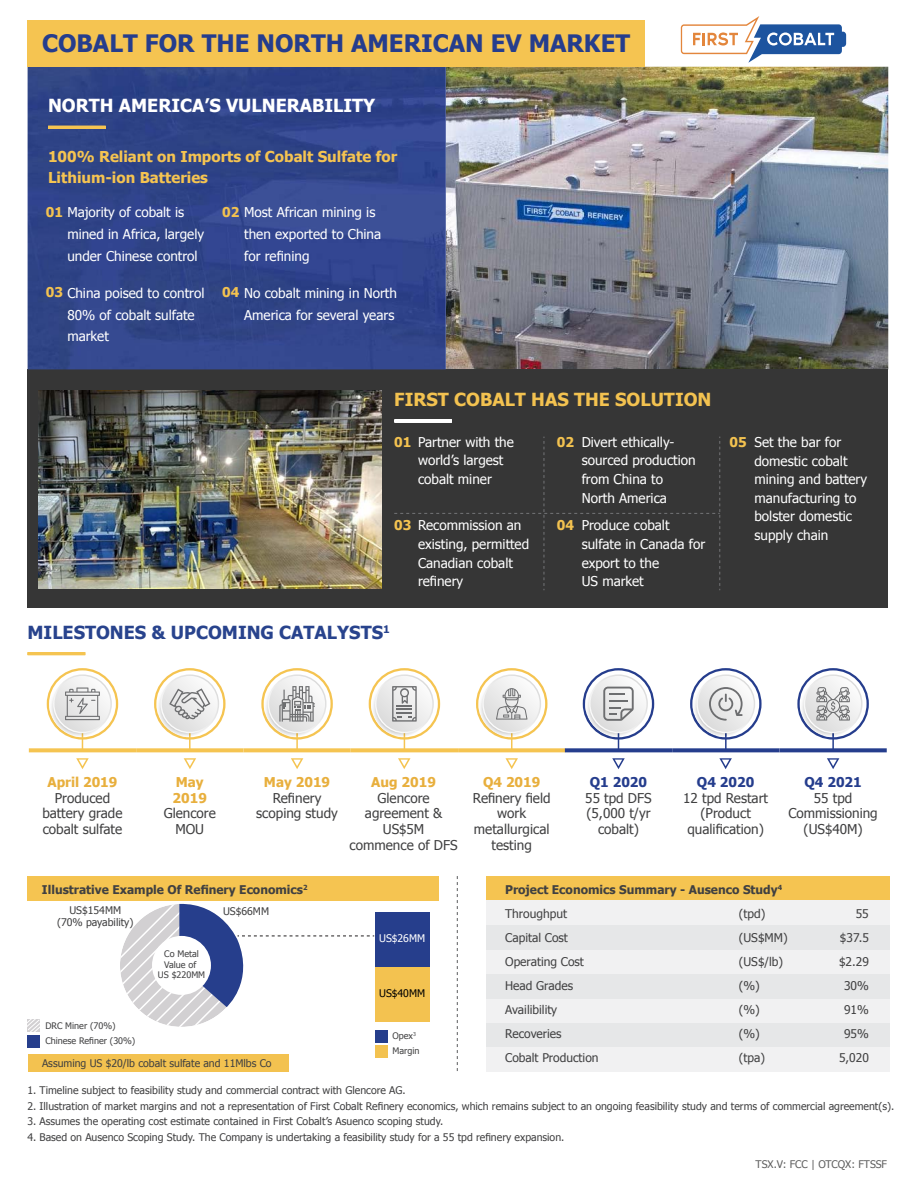
<style>
.page{position:relative;width:918px;height:1188px;background:#fff}
.page>*{position:absolute;margin:0;border:0;box-sizing:border-box;transform-origin:0 0}
.t1{font:700 24px "Tahoma";color:#253d8d}
.t2{font:700 18px "Tahoma";color:#28438d}
.t3{font:700 18px "Tahoma";color:#fff}
.t4{font:700 18px "Tahoma";color:#f3c250}
.t5{font:700 15px/21.6px "Tahoma";color:#f5c451}
.t6{font:13.5px/18.6px "Tahoma";color:#fff}
.t7{font:13.5px/15.6px "Tahoma";color:#404041;text-align:center}
.t8{font:700 13.5px/15.6px "Tahoma";color:#e8af3d}
.t9{font:700 13.5px "Tahoma";color:#253d8d}
.t10{font:700 13.5px "Tahoma";color:#f3c250}
.t11{font:12px/24px "Tahoma";color:#404041}
.t12{font:700 12px "Tahoma";color:#404041}
.t13{font:10.5px/12px "Tahoma";color:#404041;text-align:center}
.t14{font:10.5px "Tahoma";color:#5d5d5d}
.t15{font:10.5px "Tahoma";color:#fff}
.t16{font:10.5px "Tahoma";color:#000}
.t17{font:9px/10.5px "Tahoma";color:#404041}
.s1{font-weight:700;color:#f3c250}
.s2{font-weight:700}
</style>
<div class="page">
<img style="left:446px;top:67px;width:442px;height:302px">
<div style="left:28px;top:369px;width:860px;height:239px;background:#363636"></div>
<img style="left:38px;top:391px;width:343px;height:197px">
<hr style="left:28px;top:652px;width:57px;height:3px;background:#f5c451">
<svg style="left:506px;top:758px;width:12px;height:11px"></svg>
<svg style="left:291px;top:758px;width:12px;height:11px"></svg>
<svg style="left:76px;top:758px;width:13px;height:11px"></svg>
<svg style="left:184px;top:758px;width:12px;height:11px"></svg>
<svg style="left:398px;top:758px;width:12px;height:11px"></svg>
<svg style="left:719px;top:758px;width:13px;height:11px"></svg>
<svg style="left:827px;top:758px;width:12px;height:11px"></svg>
<svg style="left:612px;top:758px;width:13px;height:11px"></svg>
<img style="left:28px;top:67px;width:418px;height:302px">
<hr style="left:48px;top:126px;width:58px;height:3px;background:#f5c451">
<hr style="left:394px;top:419px;width:58px;height:3px;background:#fff">
<svg style="left:29px;top:668px;width:858px;height:84px"></svg>
<svg style="left:394px;top:437px;width:326px;height:153px"></svg>
<div style="left:375px;top:913px;width:54px;height:54px;background:#263e8c"></div>
<div style="left:375px;top:967px;width:54px;height:55px;background:#f3c250"></div>
<svg style="left:120px;top:903px;width:254px;height:124px"></svg>
<div style="left:375px;top:1030px;width:12px;height:12px;background:#263e8c"></div>
<div style="left:375px;top:1045px;width:12px;height:12px;background:#f3c250"></div>
<svg style="left:28px;top:1019px;width:12px;height:12px"></svg>
<div style="left:28px;top:1035px;width:12px;height:12px;background:#263e8c"></div>
<div style="left:28px;top:1054px;width:260px;height:17px;background:#f3c250"></div>
<div style="left:28px;top:876px;width:411px;height:25px;background:#f5c451"></div>
<div style="left:486px;top:876px;width:404px;height:25px;background:#f5c451"></div>
<div style="left:486px;top:901px;width:404px;height:24px;background:#f1f1f2"></div>
<div style="left:486px;top:925px;width:404px;height:25px;background:#e6e7e8"></div>
<div style="left:486px;top:950px;width:404px;height:24px;background:#f1f1f2"></div>
<div style="left:486px;top:974px;width:404px;height:25px;background:#e6e7e8"></div>
<div style="left:486px;top:999px;width:404px;height:25px;background:#f1f1f2"></div>
<div style="left:486px;top:1023px;width:404px;height:24px;background:#e6e7e8"></div>
<div style="left:486px;top:1047px;width:404px;height:25px;background:#f1f1f2"></div>
<div style="left:28px;top:20px;width:617px;height:47px;background:#f5c451"></div>
<svg style="left:681px;top:16px;width:165px;height:47px"></svg>
<svg style="left:457px;top:876px;width:1px;height:195px"></svg>
<h1 class="t1" style="left:42px;top:26px;width:590px">COBALT FOR THE NORTH AMERICAN EV MARKET</h1>
<h2 class="t3" style="left:48px;top:93px;width:329px">NORTH AMERICA’S VULNERABILITY</h2>
<p class="t5" style="left:48px;top:144px;width:351px">100% Reliant on Imports of Cobalt Sulfate for<br>Lithium-ion Batteries</p>
<p class="t6" style="left:67px;top:201px;width:138px;line-height:21.6px;text-indent:-22px"><span class="s1">01</span> Majority of cobalt is mined in Africa, largely under Chinese control</p>
<p class="t6" style="left:244px;top:201px;width:139px;line-height:21.6px;text-indent:-22px"><span class="s1">02</span> Most African mining is then exported to China for refining</p>
<p class="t6" style="left:67px;top:282px;width:139px;line-height:21.6px;text-indent:-22px"><span class="s1">03</span> China poised to control<br>80% of cobalt sulfate market</p>
<p class="t6" style="left:222px;top:282px;width:176px;line-height:21.6px;text-align:right"><span class="s1">04</span> No cobalt mining in North<br>America for several years</p>
<h2 class="t4" style="left:394px;top:387px;width:319px">FIRST COBALT HAS THE SOLUTION</h2>
<p class="t6" style="left:418px;top:432px;width:97px">Partner with the world’s largest cobalt miner</p>
<p class="t6" style="left:582px;top:432px;width:115px">Divert ethically&shy;sourced production from China to<br>North America</p>
<p class="t6" style="left:582px;top:516px;width:125px">Produce cobalt sulfate in Canada for export to the<br>US market</p>
<p class="t10" style="left:394px;top:432px;width:19px">01</p>
<p class="t10" style="left:557px;top:432px;width:19px">02</p>
<p class="t10" style="left:729px;top:432px;width:19px">05</p>
<p class="t10" style="left:394px;top:516px;width:19px">03</p>
<p class="t10" style="left:557px;top:516px;width:19px">04</p>
<p class="t6" style="left:418px;top:516px;width:113px">Recommission an existing, permitted<br>Canadian cobalt refinery</p>
<p class="t6" style="left:755px;top:432px;width:114px">Set the bar for domestic cobalt mining and battery manufacturing to bolster domestic supply chain</p>
<h2 class="t2" style="left:28px;top:620px;width:364px">MILESTONES &amp; UPCOMING CATALYSTS<sup>1</sup></h2>
<p class="t8" style="left:47px;top:774px;width:72px">April 2019</p>
<p class="t7" style="left:42px;top:789px;width:82px">Produced battery grade cobalt sulfate</p>
<p class="t8" style="left:173px;top:774px;width:36px">May<br>2019</p>
<p class="t7" style="left:164px;top:805px;width:54px">Glencore<br>MOU</p>
<p class="t8" style="left:264px;top:774px;width:68px">May 2019</p>
<p class="t7" style="left:256px;top:789px;width:83px">Refinery scoping study</p>
<p class="t8" style="left:371px;top:774px;width:66px">Aug 2019</p>
<p class="t7" style="left:350px;top:789px;width:109px">Glencore agreement &amp;<br>US$5M commence of DFS</p>
<p class="t8" style="left:483px;top:774px;width:59px">Q4 2019</p>
<p class="t7" style="left:473px;top:789px;width:79px">Refinery field work metallurgical testing</p>
<p class="t9" style="left:590px;top:773px;width:59px">Q1 2020</p>
<p class="t7" style="left:585px;top:789px;width:68px">55 tpd DFS (5,000 t/yr cobalt)</p>
<p class="t9" style="left:697px;top:773px;width:59px">Q4 2020</p>
<p class="t7" style="left:683px;top:789px;width:86px">12 tpd Restart (Product qualification)</p>
<p class="t9" style="left:804px;top:773px;width:59px">Q4 2021</p>
<p class="t7" style="left:788px;top:789px;width:91px">55 tpd<br>Commissioning (US$40M)</p>
<p class="t12" style="left:42px;top:881px;width:267px">Illustrative Example Of Refinery Economics<sup>2</sup></p>
<p class="t11" style="left:505px;top:877px;width:279px"><span class="s2">Project Economics Summary - Ausenco Study</span><sup>4<br></sup>Throughput<br>Capital Cost<br>Operating Cost<br>Head Grades<br>Availibility<br>Recoveries<br>Cobalt Production</p>
<p class="t13" style="left:57px;top:904px;width:78px">US$154MM (70% payability)</p>
<p class="t13" style="left:223px;top:905px;width:48px">US$66MM</p>
<p class="t11" style="left:739px;top:901px;width:50px">(tpd) (US$MM) (US$/lb) (%)<br>(%)<br>(%) (tpa)</p>
<p class="t11" style="left:839px;top:901px;width:31px;text-align:right">55 $37.5 $2.29<br>30%<br>91%<br>95%<br>5,020</p>
<p class="t15" style="left:379px;top:932px;width:48px">US$26MM</p>
<p class="t17" style="left:158px;top:948px;width:49px;text-align:center">Co Metal<br>Value of<br>US $220MM</p>
<p class="t16" style="left:379px;top:986px;width:48px">US$40MM</p>
<p class="t17" style="left:393px;top:1028px;width:28px;line-height:15.3px">Opex<sup>3<br></sup>Margin</p>
<p class="t17" style="left:45px;top:1017px;width:92px;line-height:15.6px">DRC Miner (70%)<br>Chinese Refiner (30%)</p>
<p class="t13" style="left:42px;top:1056px;width:231px">Assuming US $20/lb cobalt sulfate and 11Mlbs Co</p>
<p class="t13" style="left:27px;top:1084px;width:380px">1. Timeline subject to feasibility study and commercial contract with Glencore AG.</p>
<p class="t13" style="left:27px;top:1099px;width:869px">2. Illustration of market margins and not a representation of First Cobalt Refinery economics, which remains subject to an ongoing feasibility study and terms of commercial agreement(s).</p>
<p class="t13" style="left:27px;top:1115px;width:417px">3. Assumes the operating cost estimate contained in First Cobalt’s Asuenco scoping study.</p>
<p class="t13" style="left:27px;top:1131px;width:538px">4. Based on Ausenco Scoping Study. The Company is undertaking a feasibility study for a 55 tpd refinery expansion.</p>
<p class="t14" style="left:756px;top:1158px;width:133px">TSX.V: FCC | OTCQX: FTSSF</p>
</div>
